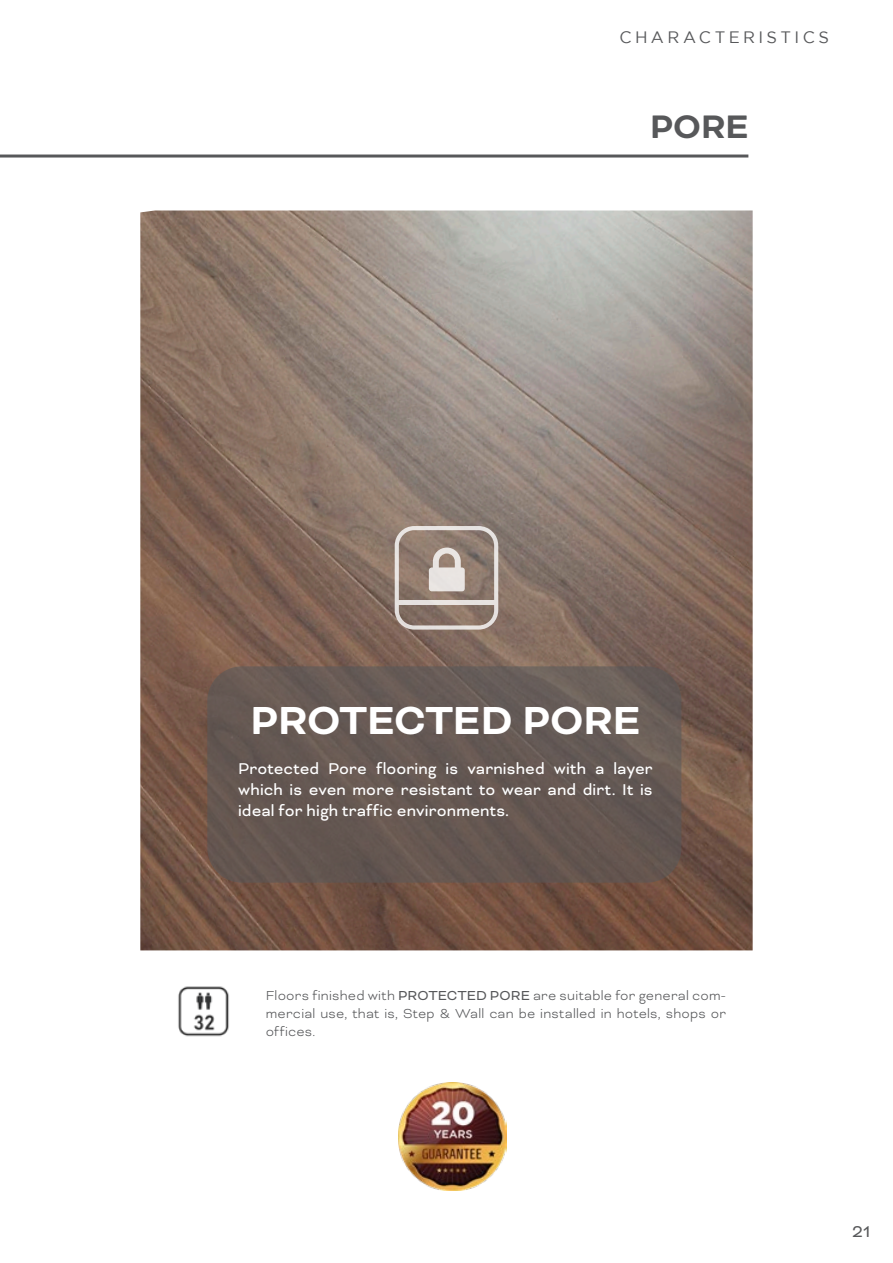
<style>
.page{position:relative;width:893px;height:1263px;background:#fff}
.page>*{position:absolute;margin:0;border:0;box-sizing:border-box;transform-origin:0 0}
.t1{font:700 45px "Bicyclette";letter-spacing:-.005em;color:#fff}
.t2{font:700 37.5px "Bicyclette";color:#57585a}
.t3{font:18px/21px "Bicyclette";letter-spacing:.01em;color:#fff;text-align:justify}
.t4{font:18px "Bicyclette";color:#57585a}
.t5{font:16.5px "Gotham";letter-spacing:.205em;color:#57585a}
.t6{font:300 15px/18px "Bicyclette";letter-spacing:.015em;color:#57585a;text-align:justify}
.s1{font-weight:400}
</style>
<div class="page">
<img style="left:140px;top:210px;width:613px;height:740px">
<div style="left:225px;top:684px;width:439px;height:181px;background:#655853;border-radius:17px"></div>
<div style="left:207px;top:666px;width:474px;height:217px;border:35px solid #57585a;border-radius:17px"></div>
<hr style="left:0;top:155px;width:748px;height:3px;background:#57585a">
<svg style="left:395px;top:526px;width:103px;height:104px;background:#a29288"></svg>
<div style="left:397px;top:600px;width:100px;height:5px;background:#e6e2e0"></div>
<img style="left:399px;top:1082px;width:108px;height:108px">
<img style="left:178px;top:986px;width:51px;height:51px">
<p class="t5" style="left:619px;top:28px;width:211px">CHARACTERISTICS</p>
<p class="t2" style="left:650px;top:105px;width:100px">PORE</p>
<p class="t1" style="left:251px;top:694px;width:391px">PROTECTED PORE</p>
<p class="t3" style="left:238px;top:758px;width:416px">Protected Pore flooring is varnished with a layer which is even more resistant to wear and dirt. It is ideal for high traffic environments.</p>
<p class="t6" style="left:266px;top:986px;width:462px">Floors finished with <span class="s1">PROTECTED PORE</span> are suitable for general com&shy;mercial use, that is, Step &amp; Wall can be installed in hotels, shops or offices.</p>
<p class="t4" style="left:852px;top:1221px;width:19px">21</p>
</div>
